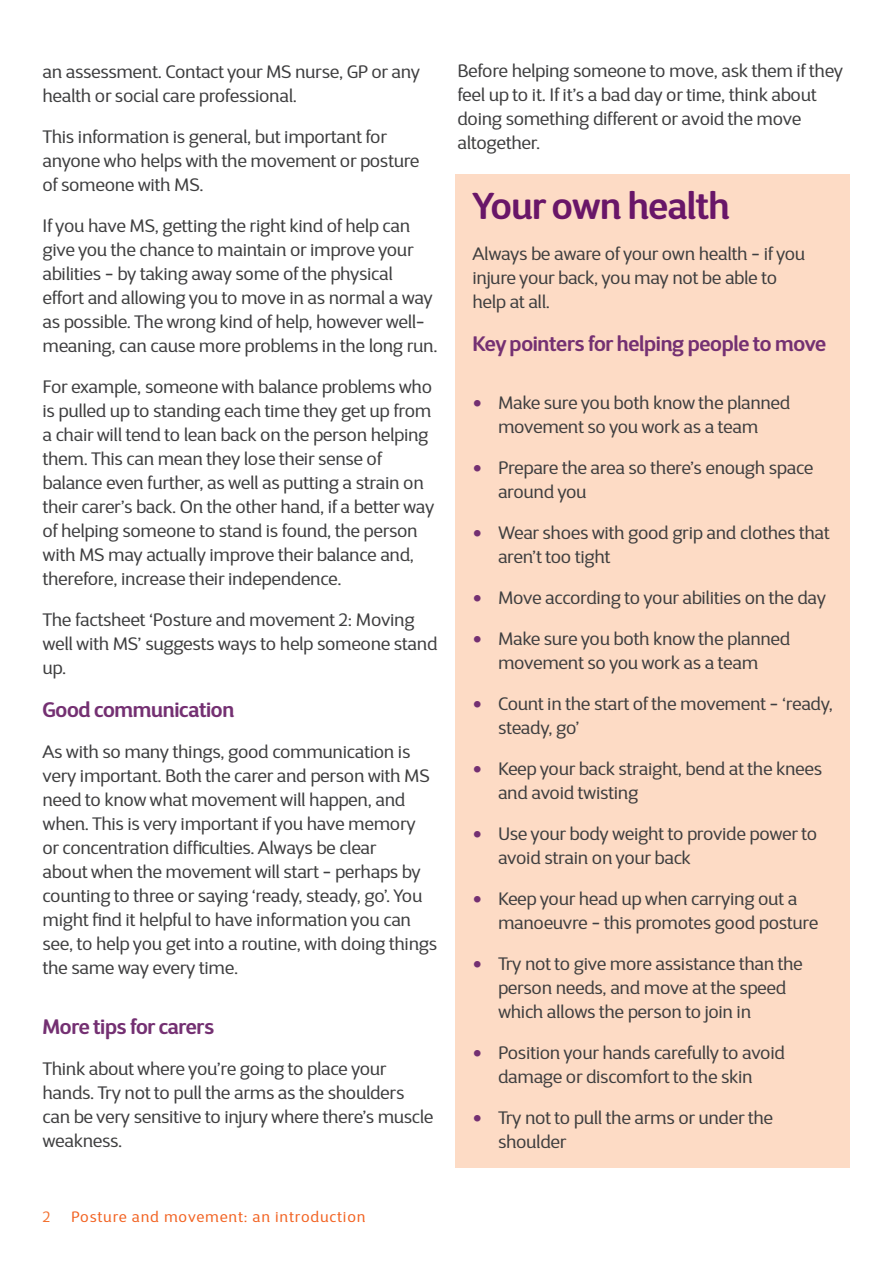
<style>
.page{position:relative;width:893px;height:1263px;background:#fff}
.page>*{position:absolute;margin:0;border:0;box-sizing:border-box;transform-origin:0 0}
.Body_text{font:600 37.5px "D Sari";letter-spacing:-.015em;color:#691668}
.Body_text-2{font:600 21px "D Sari";letter-spacing:-.015em;color:#743072}
.Body_text-3{font:18px/24px "D Sari";letter-spacing:-.015em;color:#3e3e3f}
.Section_beverage_lef{font:15px "D Sari";letter-spacing:.055em;color:#f26221}
.Section_beverage_lef-2{font:15px "D Sari";color:#f37231}
.s1{font-family:"Verdana";color:#743072}
</style>
<div class="page">
<div style="left:455px;top:174px;width:395px;height:994px;background:#fddbc5"></div>
<p class="Body_text-3" style="left:43px;top:60px;width:379px">an assessment. Contact your MS nurse, GP or any health or social care professional.</p>
<p class="Body_text-3" style="left:43px;top:125px;width:378px">This information is general, but important for anyone who helps with the movement or posture of someone with MS.</p>
<p class="Body_text-3" style="left:43px;top:214px;width:396px">If you have MS, getting the right kind of help can give you the chance to maintain or improve your abilities - by taking away some of the physical effort and allowing you to move in as normal a way as possible. The wrong kind of help, however well&shy;meaning, can cause more problems in the long run.</p>
<p class="Body_text-3" style="left:43px;top:375px;width:393px">For example, someone with balance problems who is pulled up to standing each time they get up from a chair will tend to lean back on the person helping them. This can mean they lose their sense of balance even further, as well as putting a strain on their carer’s back. On the other hand, if a better way of helping someone to stand is found, the person with MS may actually improve their balance and, therefore, increase their independence.</p>
<p class="Body_text-3" style="left:43px;top:608px;width:396px">The factsheet ‘Posture and movement 2: Moving well with MS’ suggests ways to help someone stand up.</p>
<p class="Body_text-2" style="left:43px;top:696px;width:193px">Good communication</p>
<p class="Body_text-3" style="left:43px;top:739px;width:396px">As with so many things, good communication is very important. Both the carer and person with MS need to know what movement will happen, and when. This is very important if you have memory or concentration difficulties. Always be clear<br>about when the movement will start - perhaps by counting to three or saying ‘ready, steady, go’. You might find it helpful to have information you can see, to help you get into a routine, with doing things the same way every time.</p>
<p class="Body_text-2" style="left:43px;top:1013px;width:173px">More tips for carers</p>
<p class="Body_text-3" style="left:43px;top:1057px;width:392px">Think about where you’re going to place your hands. Try not to pull the arms as the shoulders can be very sensitive to injury where there’s muscle weakness.</p>
<p class="Body_text-3" style="left:457px;top:58px;width:387px">Before helping someone to move, ask them if they feel up to it. If it’s a bad day or time, think about doing something different or avoid the move altogether.</p>
<p class="Body_text" style="left:472px;top:182px;width:259px">Your own health</p>
<p class="Body_text-3" style="left:472px;top:242px;width:334px">Always be aware of your own health - if you injure your back, you may not be able to help at all.</p>
<p class="Body_text-2" style="left:472px;top:330px;width:355px">Key pointers for helping people to move</p>
<p class="Body_text-3" style="left:472px;top:391px;width:319px;text-align:center"><span class="s1">•</span> Make sure you both know the planned movement so you work as a team</p>
<p class="Body_text-3" style="left:498px;top:456px;width:317px;text-indent:-26px"><span class="s1">•</span> Prepare the area so there’s enough space around you</p>
<p class="Body_text-3" style="left:498px;top:521px;width:333px;text-indent:-26px"><span class="s1">•</span> Wear shoes with good grip and clothes that aren’t too tight</p>
<p class="Body_text-3" style="left:472px;top:586px;width:355px"><span class="s1">•</span> Move according to your abilities on the day</p>
<p class="Body_text-3" style="left:472px;top:627px;width:319px;text-align:center"><span class="s1">•</span> Make sure you both know the planned movement so you work as a team</p>
<p class="Body_text-3" style="left:498px;top:692px;width:336px;text-indent:-26px"><span class="s1">•</span> Count in the start of the movement - ‘ready, steady, go’</p>
<p class="Body_text-3" style="left:498px;top:757px;width:325px;text-indent:-26px"><span class="s1">•</span> Keep your back straight, bend at the knees and avoid twisting</p>
<p class="Body_text-3" style="left:498px;top:822px;width:321px;text-indent:-26px"><span class="s1">•</span> Use your body weight to provide power to avoid strain on your back</p>
<p class="Body_text-3" style="left:498px;top:887px;width:322px;text-indent:-26px"><span class="s1">•</span> Keep your head up when carrying out a manoeuvre - this promotes good posture</p>
<p class="Body_text-3" style="left:498px;top:952px;width:306px;text-indent:-26px"><span class="s1">•</span> Try not to give more assistance than the person needs, and move at the speed which allows the person to join in</p>
<p class="Body_text-3" style="left:472px;top:1041px;width:314px;text-align:center"><span class="s1">•</span> Position your hands carefully to avoid damage or discomfort to the skin</p>
<p class="Body_text-3" style="left:498px;top:1106px;width:277px;text-indent:-26px"><span class="s1">•</span> Try not to pull the arms or under the shoulder</p>
<p class="Section_beverage_lef-2" style="left:43px;top:1208px;width:9px">2</p>
<p class="Section_beverage_lef" style="left:71px;top:1208px;width:296px">Posture and movement: an introduction</p>
</div>
